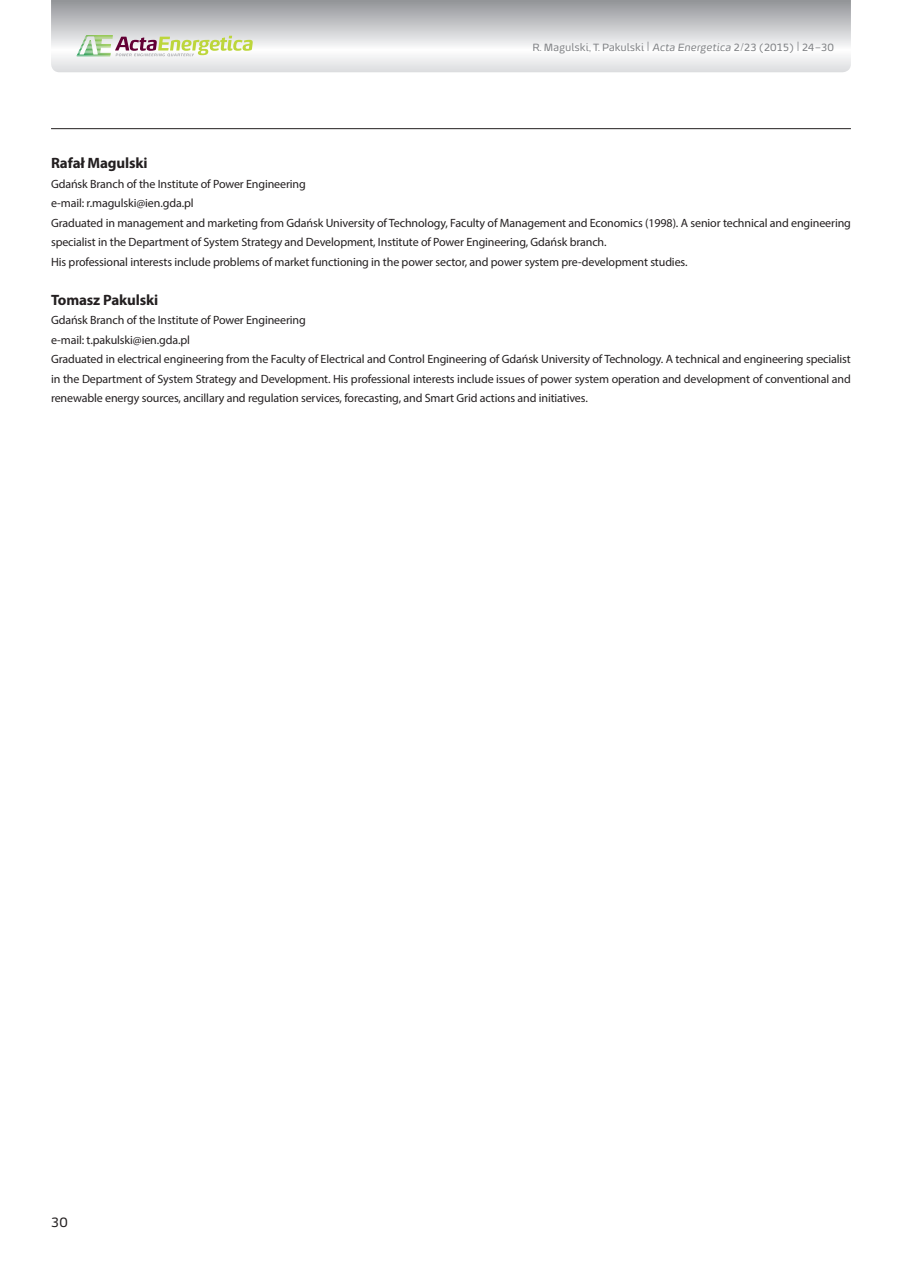
<style>
.page{position:relative;width:902px;height:1263px;background:#fff}
.page>*{position:absolute;margin:0;border:0;box-sizing:border-box;transform-origin:0 0}
.t1{font:700 15px "Myriad Pro";letter-spacing:-.01em;color:#231f20}
.t2{font:13.5px "Energa";color:#231f20}
.t3{font:12px/19.5px "Myriad Pro";letter-spacing:-.01em;color:#231f20}
.t4{font:10.5px "Energa";letter-spacing:-.01em;color:#808285}
.s1{font-size:13.5px}
.s2{font-style:italic}
</style>
<div class="page">
<svg style="left:51px;top:0;width:799px;height:72px"></svg>
<svg style="left:76px;top:35px;width:177px;height:21px"></svg>
<hr style="left:51px;top:128px;width:799px;height:1px;background:#231f20">
<p class="t4" style="left:532px;top:41px;width:303px">R. Magulski, T. Pakulski <span class="s1">|</span> <span class="s2">Acta Energetica</span> 2/23 (2015) <span class="s1">|</span> 24–30</p>
<p class="t1" style="left:51px;top:153px;width:98px">Rafał Magulski</p>
<p class="t3" style="left:51px;top:174px;width:801px">Gdańsk Branch of the Institute of Power Engineering<br>e-mail: r.magulski@ien.gda.pl<br>Graduated in management and marketing from Gdańsk University of Technology, Faculty of Management and Economics (1998). A senior technical and engineering specialist in the Department of System Strategy and Development, Institute of Power Engineering, Gdańsk branch.<br>His professional interests include problems of market functioning in the power sector, and power system pre-development studies.</p>
<p class="t1" style="left:51px;top:290px;width:109px">Tomasz Pakulski</p>
<p class="t3" style="left:51px;top:310px;width:801px">Gdańsk Branch of the Institute of Power Engineering<br>e-mail: t.pakulski@ien.gda.pl<br>Graduated in electrical engineering from the Faculty of Electrical and Control Engineering of Gdańsk University of Technology. A technical and engineering specialist in the Department of System Strategy and Development. His professional interests include issues of power system operation and development of conventional and renewable energy sources, ancillary and regulation services, forecasting, and Smart Grid actions and initiatives.</p>
<p class="t2" style="left:51px;top:1213px;width:18px">30</p>
</div>
